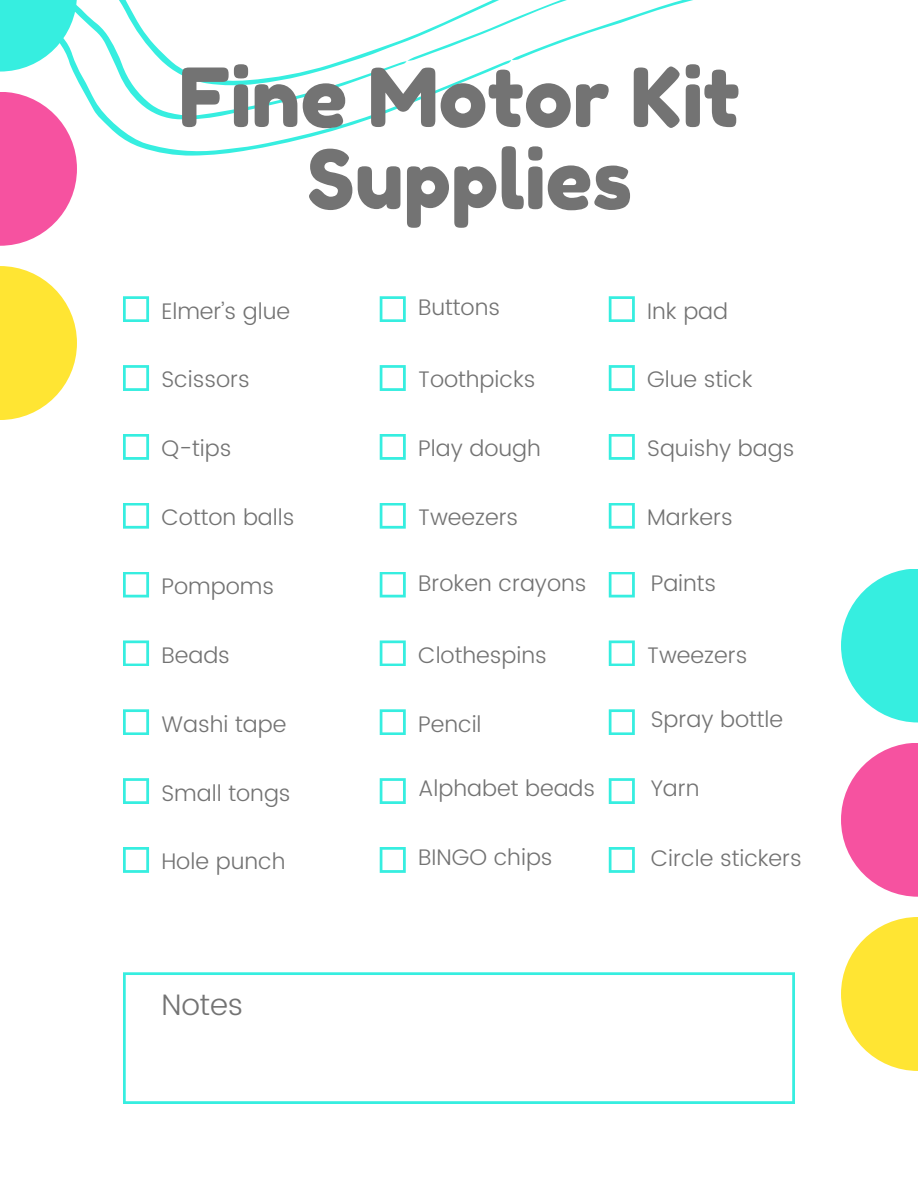
<style>
.page{position:relative;width:918px;height:1188px;background:#fff}
.page>*{position:absolute;margin:0;border:0;box-sizing:border-box;transform-origin:0 0}
.t1{font:81.3px/82.2px "Fredoka One";color:#737373;text-align:center}
.t2{font:300 29.7px "Poppins";color:#737373}
.t3{font:300 22.5px "Poppins";color:#737373}
</style>
<div class="page">
<svg style="left:73px;top:5px;width:366px;height:151px"></svg>
<svg style="left:84px;top:0;width:427px;height:92px"></svg>
<svg style="left:403px;top:0;width:290px;height:61px"></svg>
<svg style="left:123px;top:296px;width:26px;height:26px"></svg>
<svg style="left:123px;top:365px;width:26px;height:26px"></svg>
<svg style="left:123px;top:434px;width:26px;height:26px"></svg>
<svg style="left:123px;top:503px;width:26px;height:26px"></svg>
<svg style="left:123px;top:572px;width:26px;height:26px"></svg>
<svg style="left:123px;top:640px;width:26px;height:26px"></svg>
<svg style="left:123px;top:709px;width:26px;height:26px"></svg>
<svg style="left:123px;top:778px;width:26px;height:26px"></svg>
<svg style="left:123px;top:847px;width:26px;height:26px"></svg>
<svg style="left:380px;top:296px;width:26px;height:26px"></svg>
<svg style="left:380px;top:365px;width:26px;height:26px"></svg>
<svg style="left:380px;top:434px;width:26px;height:26px"></svg>
<svg style="left:380px;top:503px;width:26px;height:26px"></svg>
<svg style="left:380px;top:572px;width:26px;height:26px"></svg>
<svg style="left:380px;top:640px;width:26px;height:26px"></svg>
<svg style="left:380px;top:709px;width:26px;height:26px"></svg>
<svg style="left:380px;top:778px;width:26px;height:26px"></svg>
<svg style="left:380px;top:847px;width:26px;height:26px"></svg>
<svg style="left:609px;top:296px;width:26px;height:26px"></svg>
<svg style="left:609px;top:365px;width:26px;height:26px"></svg>
<svg style="left:609px;top:434px;width:26px;height:26px"></svg>
<svg style="left:609px;top:503px;width:26px;height:26px"></svg>
<svg style="left:609px;top:572px;width:26px;height:26px"></svg>
<svg style="left:609px;top:640px;width:26px;height:26px"></svg>
<svg style="left:609px;top:709px;width:26px;height:26px"></svg>
<svg style="left:609px;top:778px;width:26px;height:26px"></svg>
<svg style="left:609px;top:847px;width:26px;height:26px"></svg>
<svg style="left:123px;top:972px;width:672px;height:132px"></svg>
<svg style="left:0;top:266px;width:77px;height:154px;fill:#ffe533"></svg>
<svg style="left:0;top:92px;width:77px;height:154px;fill:#f652a0"></svg>
<svg style="left:0;top:0;width:77px;height:72px;fill:#36eee0"></svg>
<svg style="left:841px;top:917px;width:77px;height:154px;fill:#ffe533"></svg>
<svg style="left:841px;top:743px;width:77px;height:154px;fill:#f652a0"></svg>
<svg style="left:841px;top:569px;width:77px;height:153px;fill:#36eee0"></svg>
<p class="t1" style="left:179px;top:56px;width:562px">Fine Motor Kit<br>Supplies</p>
<p class="t3" style="left:161px;top:298px;width:130px">Elmer’s glue</p>
<p class="t3" style="left:418px;top:294px;width:83px">Buttons</p>
<p class="t3" style="left:647px;top:298px;width:82px">Ink pad</p>
<h1 class="t3" style="left:161px;top:367px;width:90px">Scissors</h1>
<p class="t3" style="left:418px;top:367px;width:119px">Toothpicks</p>
<p class="t3" style="left:647px;top:367px;width:107px">Glue stick</p>
<p class="t3" style="left:161px;top:435px;width:72px">Q-tips</p>
<p class="t3" style="left:418px;top:435px;width:124px">Play dough</p>
<p class="t3" style="left:647px;top:435px;width:149px">Squishy bags</p>
<p class="t3" style="left:161px;top:504px;width:135px">Cotton balls</p>
<p class="t3" style="left:418px;top:504px;width:102px">Tweezers</p>
<p class="t3" style="left:647px;top:504px;width:87px">Markers</p>
<p class="t3" style="left:161px;top:573px;width:114px">Pompoms</p>
<p class="t3" style="left:418px;top:570px;width:170px">Broken crayons</p>
<p class="t3" style="left:651px;top:570px;width:67px">Paints</p>
<p class="t3" style="left:161px;top:642px;width:70px">Beads</p>
<p class="t3" style="left:418px;top:642px;width:130px">Clothespins</p>
<p class="t3" style="left:647px;top:642px;width:102px">Tweezers</p>
<p class="t3" style="left:161px;top:711px;width:126px">Washi tape</p>
<p class="t3" style="left:418px;top:711px;width:65px">Pencil</p>
<p class="t3" style="left:651px;top:706px;width:134px">Spray bottle</p>
<p class="t3" style="left:161px;top:780px;width:131px">Small tongs</p>
<p class="t3" style="left:418px;top:775px;width:179px">Alphabet beads</p>
<p class="t3" style="left:651px;top:775px;width:50px">Yarn</p>
<p class="t3" style="left:161px;top:848px;width:126px">Hole punch</p>
<p class="t3" style="left:418px;top:844px;width:136px">BINGO chips</p>
<p class="t3" style="left:651px;top:845px;width:153px">Circle stickers</p>
<p class="t2" style="left:161px;top:987px;width:83px">Notes</p>
</div>
